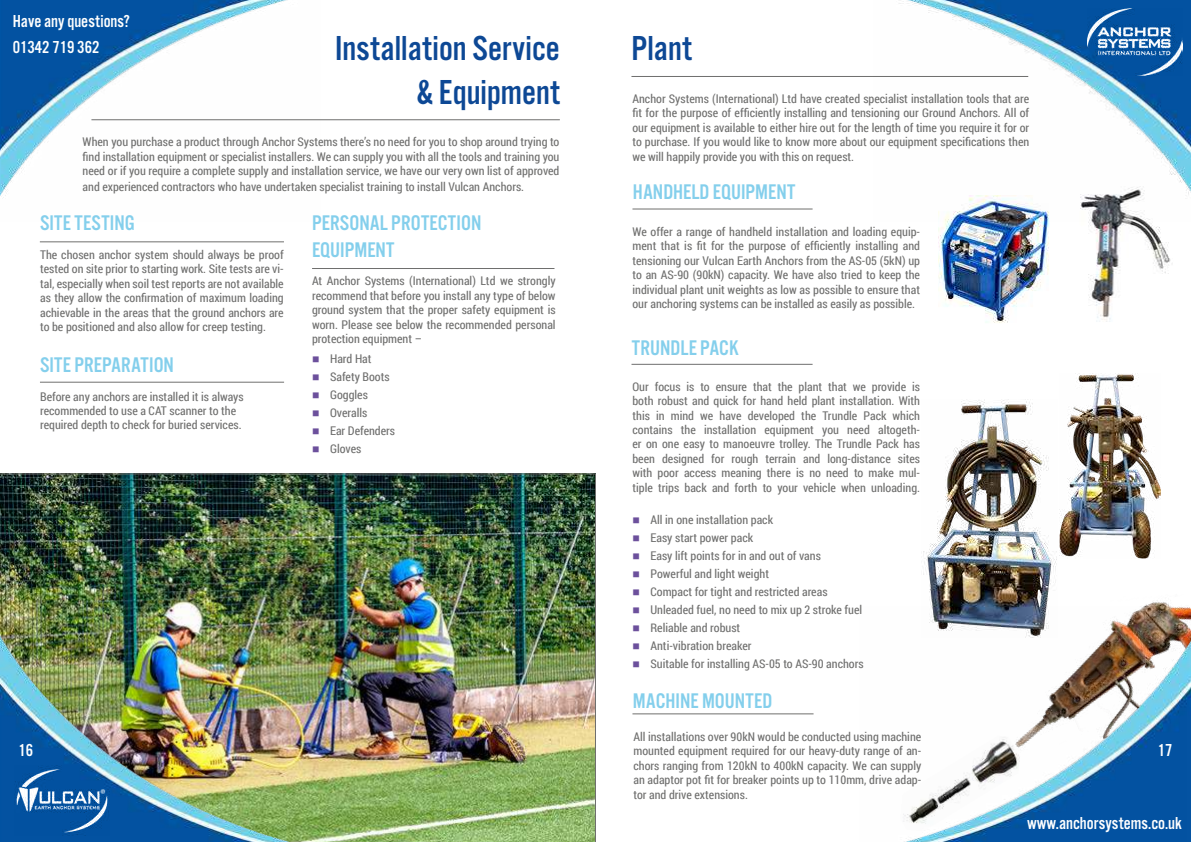
<style>
.page{position:relative;width:1191px;height:842px;background:#fff}
.page>*{position:absolute;margin:0;border:0;box-sizing:border-box;transform-origin:0 0}
.t1{font:36px/43.2px "Alternate Got No 3 D";color:#0d4895;text-align:right}
.t2{font:22px/26.4px "Alternate Got No 3 D";color:#84cfec}
.t3{font:18px/26px "Alternate Got No 3 D";color:#fff}
.t4{font:12px/14.4px "Roboto Condensed";color:#6f6f6e;text-align:justify}
</style>
<div class="page">
<img style="left:0;top:473px;width:596px;height:369px">
<hr style="left:631px;top:76px;width:397px;height:1px;background:#6f6f6e">
<img style="left:1059px;top:373px;width:101px;height:150px">
<img style="left:937px;top:399px;width:112px;height:124px">
<hr style="left:632px;top:208px;width:180px;height:1px;background:#6f6f6e">
<hr style="left:632px;top:713px;width:181px;height:1px;background:#6f6f6e">
<hr style="left:631px;top:364px;width:181px;height:1px;background:#6f6f6e">
<img style="left:938px;top:222px;width:111px;height:101px">
<img style="left:1088px;top:222px;width:85px;height:100px">
<img style="left:923px;top:523px;width:246px;height:83px">
<img style="left:899px;top:0;width:292px;height:222px">
<img style="left:0;top:608px;width:335px;height:234px">
<img style="left:1087px;top:9px;width:96px;height:67px">
<img style="left:14px;top:766px;width:95px;height:70px">
<img style="left:0;top:0;width:320px;height:198px">
<img style="left:903px;top:606px;width:288px;height:236px">
<hr style="left:91px;top:119px;width:469px;height:1px;background:#6f6f6e">
<hr style="left:40px;top:241px;width:244px;height:1px;background:#6f6f6e">
<hr style="left:40px;top:382px;width:244px;height:1px;background:#6f6f6e">
<hr style="left:312px;top:268px;width:242px;height:1px;background:#6f6f6e">
<h3 class="t3" style="left:13px;top:9px;width:119px">Have any questions?<br>01342 719 362</h3>
<h1 class="t1" style="left:335px;top:29px;width:226px">Installation Service &amp; Equipment</h1>
<p class="t4" style="left:83px;top:134px;width:478px">When you purchase a product through Anchor Systems there’s no need for you to shop around trying to find installation equipment or specialist installers. We can supply you with all the tools and training you need or if you require a complete supply and installation service, we have our very own list of approved</p>
<p class="t4" style="left:83px;top:180px;width:443px">and experienced contractors who have undertaken specialist training to install Vulcan Anchors.</p>
<h2 class="t2" style="left:40px;top:211px;width:96px">SITE TESTING</h2>
<p class="t4" style="left:40px;top:248px;width:245px">The chosen anchor system should always be proof tested on site prior to starting work. Site tests are vi&shy;tal, especially when soil test reports are not available as they allow the confirmation of maximum loading achievable in the areas that the ground anchors are to be positioned and also allow for creep testing.</p>
<h2 class="t2" style="left:40px;top:353px;width:135px">SITE PREPARATION</h2>
<p class="t4" style="left:40px;top:390px;width:205px;text-align:left">Before any anchors are installed it is always recommended to use a CAT scanner to the required depth to check for buried services.</p>
<h2 class="t2" style="left:312px;top:211px;width:171px">PERSONAL PROTECTION<br>EQUIPMENT</h2>
<p class="t4" style="left:312px;top:275px;width:245px">At Anchor Systems (International) Ltd we strongly recommend that before you install any type of below ground system that the proper safety equipment is worn. Please see below the recommended personal protection equipment –</p>
<p class="t4" style="left:330px;top:351px;width:67px;line-height:18px;text-align:left">Hard Hat<br>Safety Boots<br>Goggles<br>Overalls<br>Ear Defenders<br>Gloves</p>
<h3 class="t3" style="left:18px;top:738px;width:16px">16</h3>
<h1 class="t1" style="left:631px;top:29px;width:62px">Plant</h1>
<p class="t4" style="left:632px;top:92px;width:398px">Anchor Systems (International) Ltd have created specialist installation tools that are fit for the purpose of efficiently installing and tensioning our Ground Anchors. All of our equipment is available to either hire out for the length of time you require it for or to purchase. If you would like to know more about our equipment specifications then we will happily provide you with this on request.</p>
<h2 class="t2" style="left:633px;top:180px;width:164px">HANDHELD EQUIPMENT</h2>
<p class="t4" style="left:632px;top:225px;width:289px">We offer a range of handheld installation and loading equip&shy;ment that is fit for the purpose of efficiently installing and tensioning our Vulcan Earth Anchors from the AS-05 (5kN) up to an AS-90 (90kN) capacity. We have also tried to keep the individual plant unit weights as low as possible to ensure that our anchoring systems can be installed as easily as possible.</p>
<h2 class="t2" style="left:632px;top:335px;width:108px">TRUNDLE PACK</h2>
<p class="t4" style="left:632px;top:380px;width:289px">Our focus is to ensure that the plant that we provide is both robust and quick for hand held plant installation. With this in mind we have developed the Trundle Pack which contains the installation equipment you need altogeth&shy;er on one easy to manoeuvre trolley. The Trundle Pack has been designed for rough terrain and long-distance sites with poor access meaning there is no need to make mul&shy;tiple trips back and forth to your vehicle when unloading.</p>
<p class="t4" style="left:650px;top:512px;width:215px;line-height:18px;text-align:left">All in one installation pack<br>Easy start power pack<br>Easy lift points for in and out of vans<br>Powerful and light weight<br>Compact for tight and restricted areas<br>Unleaded fuel, no need to mix up 2 stroke fuel<br>Reliable and robust<br>Anti-vibration breaker<br>Suitable for installing AS-05 to AS-90 anchors</p>
<h2 class="t2" style="left:633px;top:688px;width:141px">MACHINE MOUNTED</h2>
<p class="t4" style="left:633px;top:730px;width:289px">All installations over 90kN would be conducted using machine mounted equipment required for our heavy-duty range of an&shy;chors ranging from 120kN to 400kN capacity. We can supply an adaptor pot fit for breaker points up to 110mm, drive adap&shy;tor and drive extensions.</p>
<h3 class="t3" style="left:1157px;top:738px;width:16px">17</h3>
<h3 class="t3" style="left:1027px;top:811px;width:156px">www.anchorsystems.co.uk</h3>
</div>
